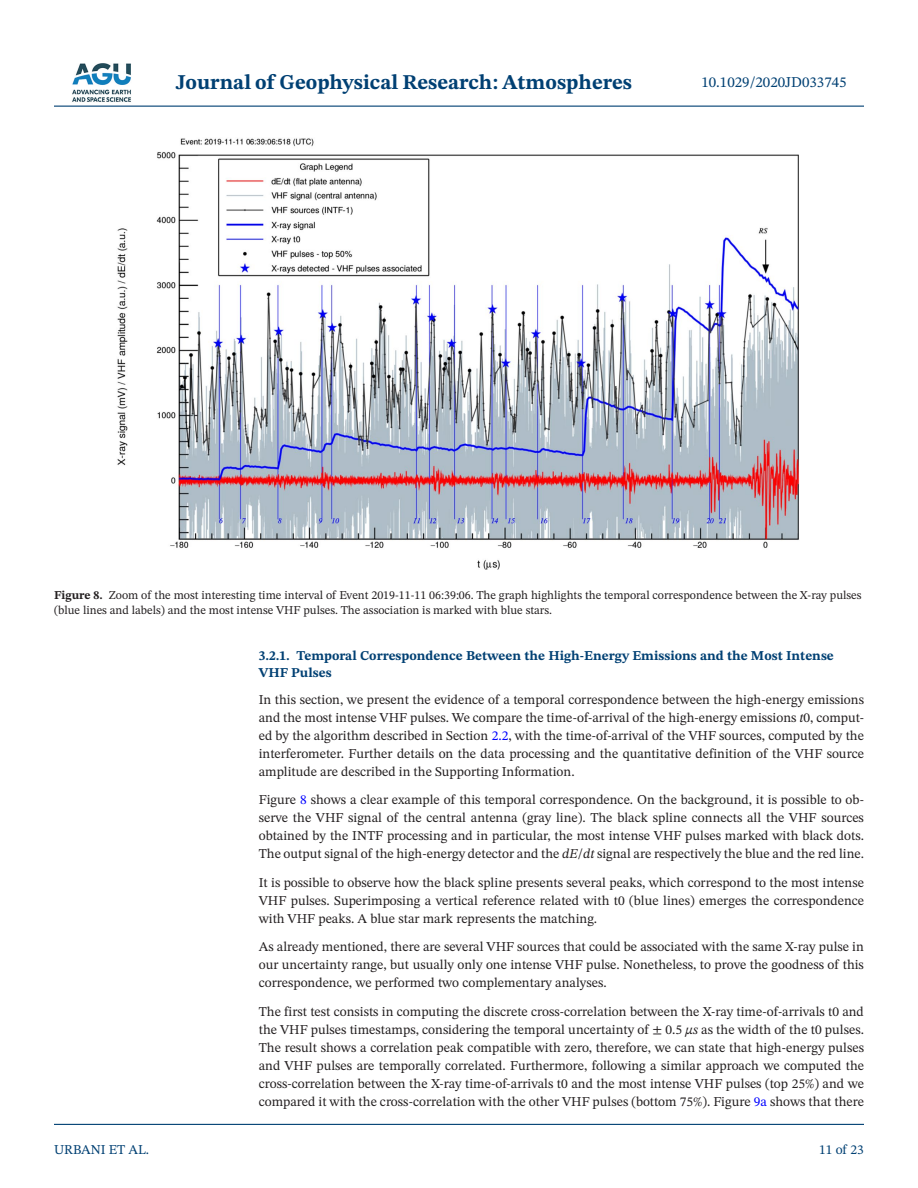
<style>
.page{position:relative;width:918px;height:1188px;background:#fff}
.page>*{position:absolute;margin:0;border:0;box-sizing:border-box;transform-origin:0 0}
.t1{font:700 21px "STIX Two Text";color:#004073}
.t2{font:15px "STIX Two Text";color:#004073}
.t3{font:13.5px/18px "STIX Two Text";color:#231f20;text-align:justify}
.t4{font:700 13.5px/16.5px "STIX Two Text";color:#004073}
.t5{font:13.5px "STIX Two Text";color:#004073}
.t6{font:12px/15px "STIX Two Text";color:#231f20}
.s1{font-weight:700}
.s2{font-style:italic}
.s3{color:#00f}
</style>
<div class="page">
<hr style="left:54px;top:106px;width:810px;height:1px;background:#004073">
<hr style="left:54px;top:1124px;width:810px;height:1px;background:#004073">
<img style="left:72px;top:63px;width:59px;height:39px">
<img style="left:117px;top:138px;width:683px;height:432px">
<h1 class="t1" style="left:176px;top:67px;width:458px">Journal of Geophysical Research: Atmospheres</h1>
<p class="t2" style="left:701px;top:72px;width:147px">10.1029/2020JD033745</p>
<p class="t6" style="left:54px;top:587px;width:809px"><span class="s1">Figure 8.</span> Zoom of the most interesting time interval of Event 2019-11-11 06:39:06. The graph highlights the temporal correspondence between the X-ray pulses (blue lines and labels) and the most intense VHF pulses. The association is marked with blue stars.</p>
<p class="t5" style="left:54px;top:1140px;width:97px">URBANI ET AL.</p>
<p class="t4" style="left:259px;top:648px;width:577px">3.2.1. Temporal Correspondence Between the High-Energy Emissions and the Most Intense<br>VHF Pulses</p>
<p class="t3" style="left:259px;top:690px;width:607px">In this section, we present the evidence of a temporal correspondence between the high-energy emissions and the most intense VHF pulses. We compare the time-of-arrival of the high-energy emissions <span class="s2">t</span>0, comput&shy;ed by the algorithm described in Section <span class="s3">2.2</span>, with the time-of-arrival of the VHF sources, computed by the interferometer. Further details on the data processing and the quantitative definition of the VHF source amplitude are described in the Supporting Information.</p>
<p class="t3" style="left:259px;top:791px;width:607px">Figure <span class="s3">8</span> shows a clear example of this temporal correspondence. On the background, it is possible to ob&shy;serve the VHF signal of the central antenna (gray line). The black spline connects all the VHF sources obtained by the INTF processing and in particular, the most intense VHF pulses marked with black dots.<br>The output signal of the high-energy detector and the <span class="s2">dE</span>/<span class="s2">dt</span> signal are respectively the blue and the red line.</p>
<p class="t3" style="left:259px;top:873px;width:607px">It is possible to observe how the black spline presents several peaks, which correspond to the most intense VHF pulses. Superimposing a vertical reference related with t0 (blue lines) emerges the correspondence with VHF peaks. A blue star mark represents the matching.</p>
<p class="t3" style="left:259px;top:938px;width:607px">As already mentioned, there are several VHF sources that could be associated with the same X-ray pulse in our uncertainty range, but usually only one intense VHF pulse. Nonetheless, to prove the goodness of this correspondence, we performed two complementary analyses.</p>
<p class="t3" style="left:259px;top:1002px;width:607px">The first test consists in computing the discrete cross-correlation between the X-ray time-of-arrivals t0 and the VHF pulses timestamps, considering the temporal uncertainty of ± 0.5 <span class="s2">μs</span> as the width of the t0 pulses.<br>The result shows a correlation peak compatible with zero, therefore, we can state that high-energy pulses and VHF pulses are temporally correlated. Furthermore, following a similar approach we computed the cross-correlation between the X-ray time-of-arrivals t0 and the most intense VHF pulses (top 25%) and we compared it with the cross-correlation with the other VHF pulses (bottom 75%). Figure <span class="s3">9a</span> shows that there</p>
<p class="t5" style="left:819px;top:1140px;width:46px">11 of 23</p>
</div>
